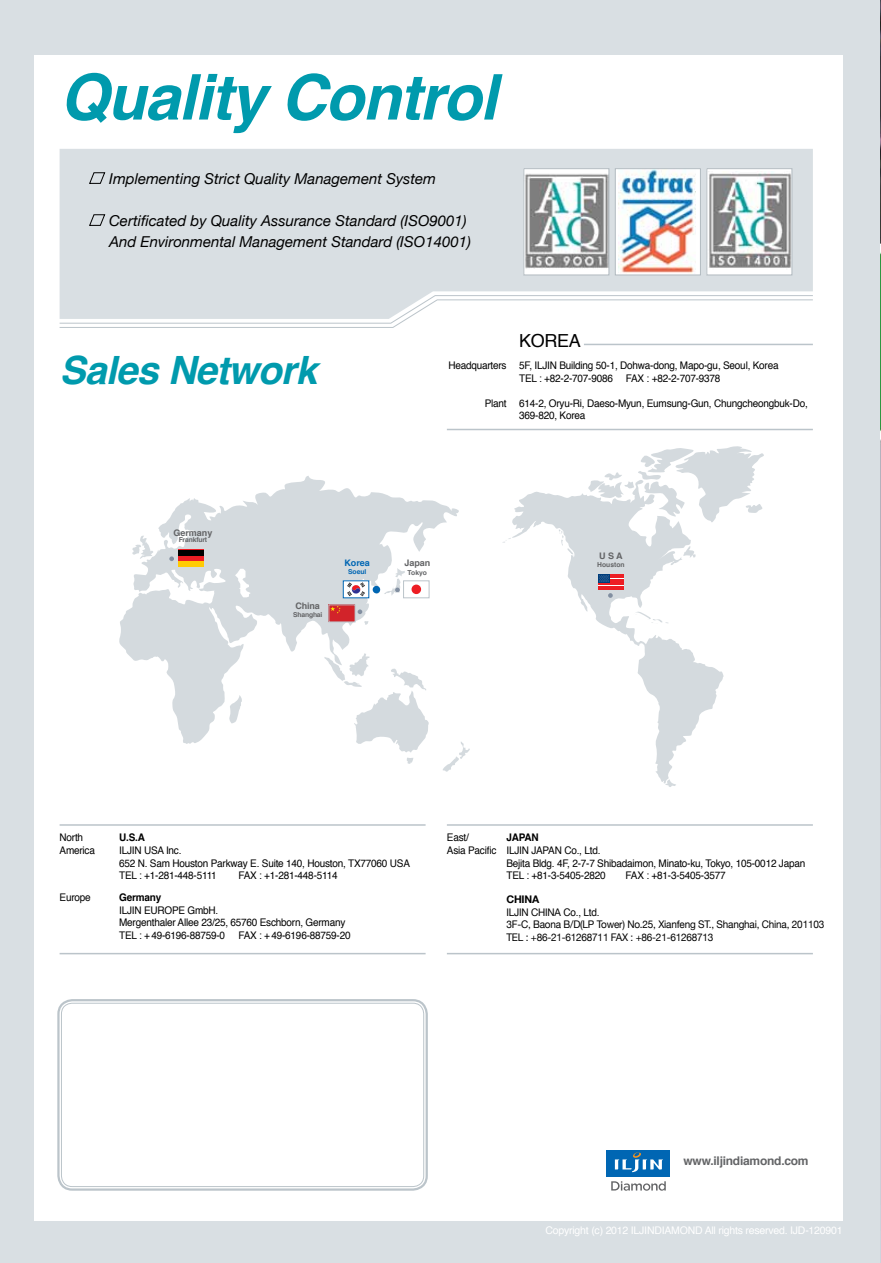
<style>
.page{position:relative;width:881px;height:1263px;background:#fff}
.page>*{position:absolute;margin:0;border:0;box-sizing:border-box;transform-origin:0 0}
.t1{font:italic 700 63px "Helvetica";letter-spacing:-.02em;color:#009aad}
.t2{font:italic 700 39px "Helvetica";letter-spacing:-.02em;color:#009aad}
.t3{font:18px "Helvetica";letter-spacing:-.02em;color:#000}
.t4{font:italic 15px/21px "Helvetica Neue";color:#000}
.t5{font:700 12px "Helvetica";letter-spacing:-.02em;color:#636466}
.t6{font:10.5px/12.6px "Helvetica";letter-spacing:-.02em;color:#000;scale:.95 1}
.t7{font:10.5px/12.6px "Helvetica Neue";letter-spacing:-.02em;color:#000;scale:.95 1}
.t8{font:10.5px "Helvetica";letter-spacing:-.02em;color:#fff}
.t9{font:700 10.5px "Helvetica";letter-spacing:-.02em;color:#000;scale:.95 1}
.t10{font:700 9px "Helvetica";color:#636466}
.t11{font:700 9px "Helvetica";color:#0066b3}
.t12{font:700 6.75px "Helvetica";letter-spacing:-.02em;color:#636466}
.t13{font:700 6.75px "Helvetica";color:#636466}
.t14{font:700 6.75px "Helvetica";color:#0066b3}
.s1{font-weight:700}
.s2{font-family:"Helvetica"}
</style>
<div class="page">
<div style="left:0;top:0;width:880px;height:1263px;background:#d9dfe3"></div>
<div style="left:34px;top:55px;width:808px;height:1165px;background:#fff"></div>
<svg style="left:443px;top:742px;width:27px;height:30px"></svg>
<svg style="left:398px;top:744px;width:22px;height:20px"></svg>
<svg style="left:119px;top:476px;width:340px;height:268px"></svg>
<svg style="left:512px;top:491px;width:212px;height:291px"></svg>
<svg style="left:662px;top:779px;width:26px;height:8px"></svg>
<svg style="left:586px;top:446px;width:178px;height:78px"></svg>
<svg style="left:682px;top:546px;width:14px;height:12px"></svg>
<svg style="left:629px;top:611px;width:41px;height:13px"></svg>
<svg style="left:557px;top:529px;width:17px;height:27px"></svg>
<svg style="left:383px;top:568px;width:22px;height:28px"></svg>
<div style="left:372px;top:586px;width:8px;height:7px;background:#0066b3;border-radius:50%"></div>
<svg style="left:169px;top:556px;width:5px;height:5px"></svg>
<div style="left:403px;top:581px;width:26px;height:17px;background:#fff"></div>
<div style="left:403px;top:581px;width:26px;height:17px;border:1px solid #bbc4ca"></div>
<div style="left:411px;top:585px;width:10px;height:9px;background:#ed1d24;border-radius:50%"></div>
<div style="left:343px;top:581px;width:25px;height:17px;background:#fff"></div>
<svg style="left:347px;top:582px;width:18px;height:14px"></svg>
<svg style="left:598px;top:574px;width:25px;height:24px"></svg>
<div style="left:178px;top:550px;width:25px;height:17px;background:#ed1d24"></div>
<div style="left:178px;top:550px;width:25px;height:6px;background:#000"></div>
<div style="left:178px;top:561px;width:25px;height:6px;background:#ffcb05"></div>
<svg style="left:357px;top:609px;width:5px;height:5px"></svg>
<div style="left:329px;top:605px;width:26px;height:17px;background:#d2232a"></div>
<svg style="left:330px;top:606px;width:10px;height:7px"></svg>
<img style="left:880px;top:0;width:1px;height:1263px">
<div style="left:60px;top:149px;width:752px;height:146px;background:#d9dfe3"></div>
<hr style="left:60px;top:824px;width:365px;height:2px;background:#bbc4ca">
<hr style="left:60px;top:953px;width:365px;height:1px;background:#bbc4ca">
<hr style="left:446px;top:824px;width:366px;height:2px;background:#bbc4ca">
<hr style="left:446px;top:953px;width:366px;height:1px;background:#bbc4ca">
<div style="left:57px;top:999px;width:370px;height:192px;border:2px solid #bbc4ca;border-radius:14px"></div>
<div style="left:61px;top:1003px;width:363px;height:184px;border:1px solid #bbc4ca;border-radius:11px"></div>
<hr style="left:446px;top:429px;width:366px;height:1px;background:#bbc4ca">
<hr style="left:583px;top:344px;width:229px;height:1px;background:#bbc4ca">
<div style="left:606px;top:1150px;width:64px;height:26px;background:#0066b3"></div>
<svg style="left:614px;top:1152px;width:49px;height:20px"></svg>
<svg style="left:611px;top:1181px;width:54px;height:10px"></svg>
<div style="left:523px;top:169px;width:85px;height:106px;background:#fff"></div>
<img style="left:525px;top:173px;width:82px;height:96px">
<div style="left:523px;top:168px;width:86px;height:107px;border:1px solid #b1bac0"></div>
<div style="left:706px;top:169px;width:85px;height:106px;background:#fff"></div>
<img style="left:709px;top:172px;width:81px;height:96px">
<div style="left:706px;top:168px;width:86px;height:107px;border:1px solid #b1bac0"></div>
<div style="left:615px;top:169px;width:85px;height:106px;background:#fff"></div>
<img style="left:618px;top:170px;width:77px;height:103px">
<div style="left:614px;top:168px;width:86px;height:107px;border:1px solid #b1bac0"></div>
<svg style="left:59px;top:295px;width:754px;height:33px"></svg>
<svg style="left:89px;top:172px;width:16px;height:12px"></svg>
<svg style="left:89px;top:214px;width:16px;height:12px"></svg>
<h1 class="t1" style="left:60px;top:46px;width:439px">Quality Control</h1>
<h3 class="t4" style="left:109px;top:167px;width:328px">Implementing Strict Quality Management System</h3>
<h3 class="t4" style="left:109px;top:209px;width:363px">Certificated by Quality Assurance Standard (ISO9001)<br>And Environmental Management Standard (ISO14001)</h3>
<h3 class="t3" style="left:519px;top:327px;width:63px">KOREA</h3>
<h2 class="t2" style="left:60px;top:338px;width:259px">Sales Network</h2>
<p class="t6" style="left:519px;top:359px;width:274px;text-indent:-71px">Headquarters 5F, ILJIN Building 50-1, Dohwa-dong, Mapo-gu, Seoul, Korea<br>TEL : +82-2-707-9086 FAX : +82-2-707-9378</p>
<p class="t6" style="left:519px;top:397px;width:305px;text-indent:-34px">Plant 614-2, Oryu-Ri, Daeso-Myun, Eumsung-Gun, Chungcheongbuk-Do,<br>369-820, Korea</p>
<p class="t10" style="left:173px;top:525px;width:41px">Germany</p>
<p class="t12" style="left:179px;top:534px;width:30px">Frankfurt</p>
<p class="t10" style="left:295px;top:598px;width:26px">China</p>
<p class="t12" style="left:293px;top:609px;width:31px">Shanghai</p>
<p class="t11" style="left:344px;top:556px;width:27px">Korea</p>
<p class="t14" style="left:348px;top:566px;width:20px">Soeul</p>
<p class="t10" style="left:404px;top:556px;width:28px">Japan</p>
<p class="t12" style="left:407px;top:567px;width:21px">Tokyo</p>
<p class="t10" style="left:598px;top:549px;width:25px">U S A</p>
<p class="t13" style="left:597px;top:559px;width:29px">Houston</p>
<p class="t6" style="left:60px;top:832px;width:26px">North</p>
<p class="t9" style="left:119px;top:829px;width:29px">U.S.A</p>
<p class="t6" style="left:60px;top:844px;width:39px">America</p>
<p class="t6" style="left:119px;top:844px;width:307px">ILJIN USA Inc.<br>652 N. Sam Houston Parkway E. Suite 140, Houston, TX77060 USA<br>TEL : +1-281-448-5111</p>
<p class="t6" style="left:238px;top:869px;width:106px">FAX : +1-281-448-5114</p>
<p class="t6" style="left:446px;top:832px;width:25px">East/</p>
<p class="t9" style="left:506px;top:829px;width:35px">JAPAN</p>
<p class="t6" style="left:506px;top:844px;width:316px;text-indent:-60px">Asia Pacific ILJIN JAPAN Co., Ltd.<br>Bejita Bldg. 4F, 2-7-7 Shibadaimon, Minato-ku, Tokyo, 105-0012 Japan<br>TEL : +81-3-5405-2820</p>
<p class="t6" style="left:625px;top:869px;width:107px">FAX : +81-3-5405-3577</p>
<p class="t6" style="left:60px;top:891px;width:34px">Europe</p>
<p class="t9" style="left:119px;top:889px;width:46px">Germany</p>
<p class="t6" style="left:119px;top:904px;width:239px">ILJIN EUROPE GmbH.<br>Mergenthaler Allee 23/25, 65760 Eschborn, Germany<br>TEL : +49-6196-88759-0</p>
<p class="t6" style="left:238px;top:929px;width:120px">FAX : +49-6196-88759-20</p>
<p class="t7" style="left:506px;top:892px;width:336px"><span class="s1">CHINA<br></span>ILJIN CHINA <span class="s2">Co., Ltd.<br></span>3F-C, Baona B/D(LP Tower) No.25, Xianfeng ST., Shanghai, China, 201103<br>TEL : +86-21-61268711 FAX : +86-21-61268713</p>
<p class="t5" style="left:683px;top:1151px;width:127px">www.iljindiamond.com</p>
<p class="t8" style="left:545px;top:1222px;width:298px">Copyright (c) 2012 ILJINDIAMOND All rights reserved. IJD-120901</p>
</div>
